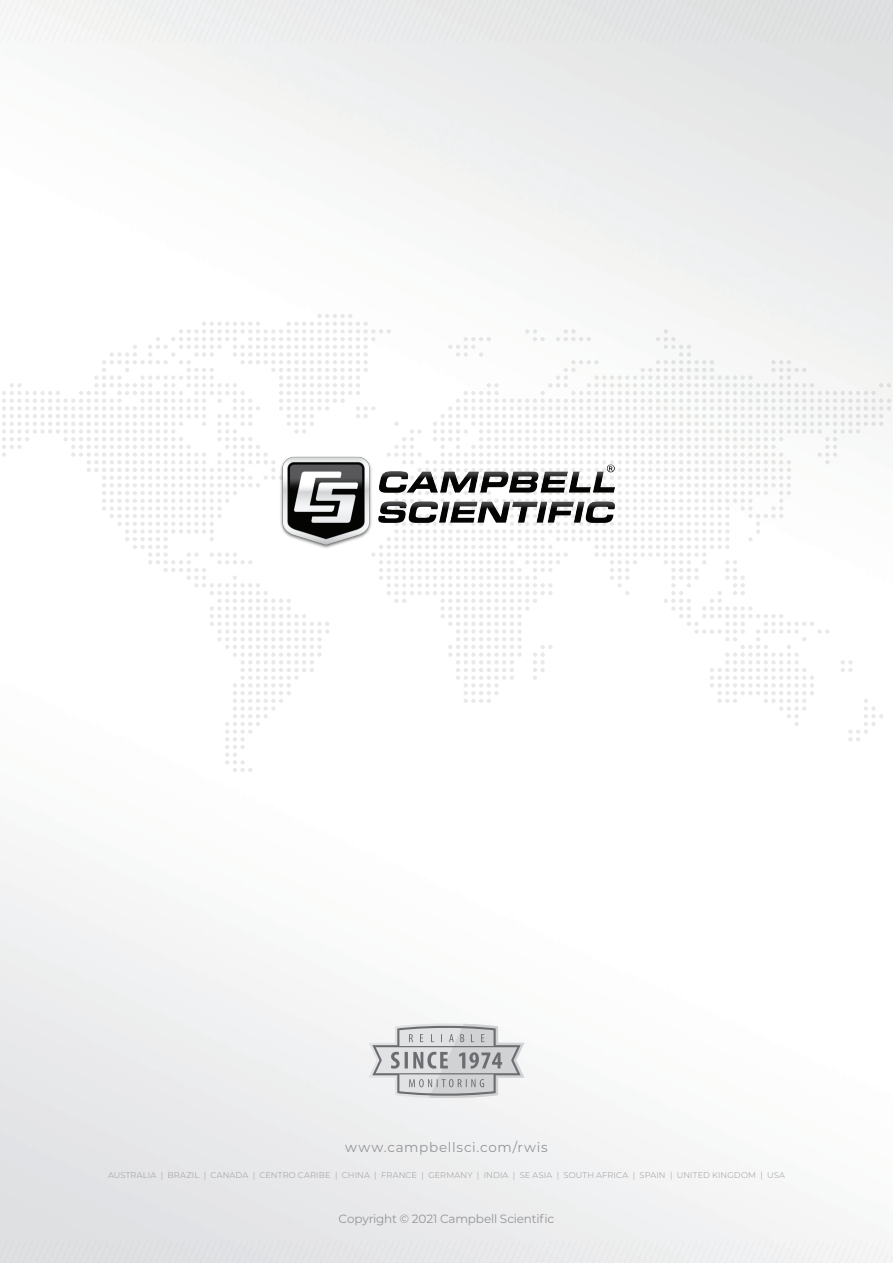
<style>
.page{position:relative;width:893px;height:1263px;background:#fff}
.page>*{position:absolute;margin:0;border:0;box-sizing:border-box;transform-origin:0 0}
.t1{font:13.5px "Montserrat";letter-spacing:.055em;color:#939598}
.t2{font:12px "Montserrat";letter-spacing:-.015em;color:#939598}
.t3{font:300 8.25px "Montserrat";letter-spacing:.02em;color:#939598}
</style>
<div class="page">
<svg style="left:2px;top:314px;width:889px;height:458px"></svg>
<img style="left:0;top:1241px;width:893px;height:22px">
<img style="left:0;top:0;width:893px;height:41px">
<img style="left:279px;top:454px;width:335px;height:97px">
<svg style="left:369px;top:1023px;width:155px;height:75px"></svg>
<h1 class="t1" style="left:345px;top:1138px;width:204px">www.campbellsci.com/rwis</h1>
<p class="t3" style="left:108px;top:1170px;width:678px">AUSTRALIA | BRAZIL | CANADA | CENTRO CARIBE | CHINA | FRANCE | GERMANY | INDIA | SE ASIA | SOUTH AFRICA | SPAIN | UNITED KINGDOM | USA</p>
<h2 class="t2" style="left:339px;top:1210px;width:217px">Copyright © 2021 Campbell Scientific</h2>
</div>
